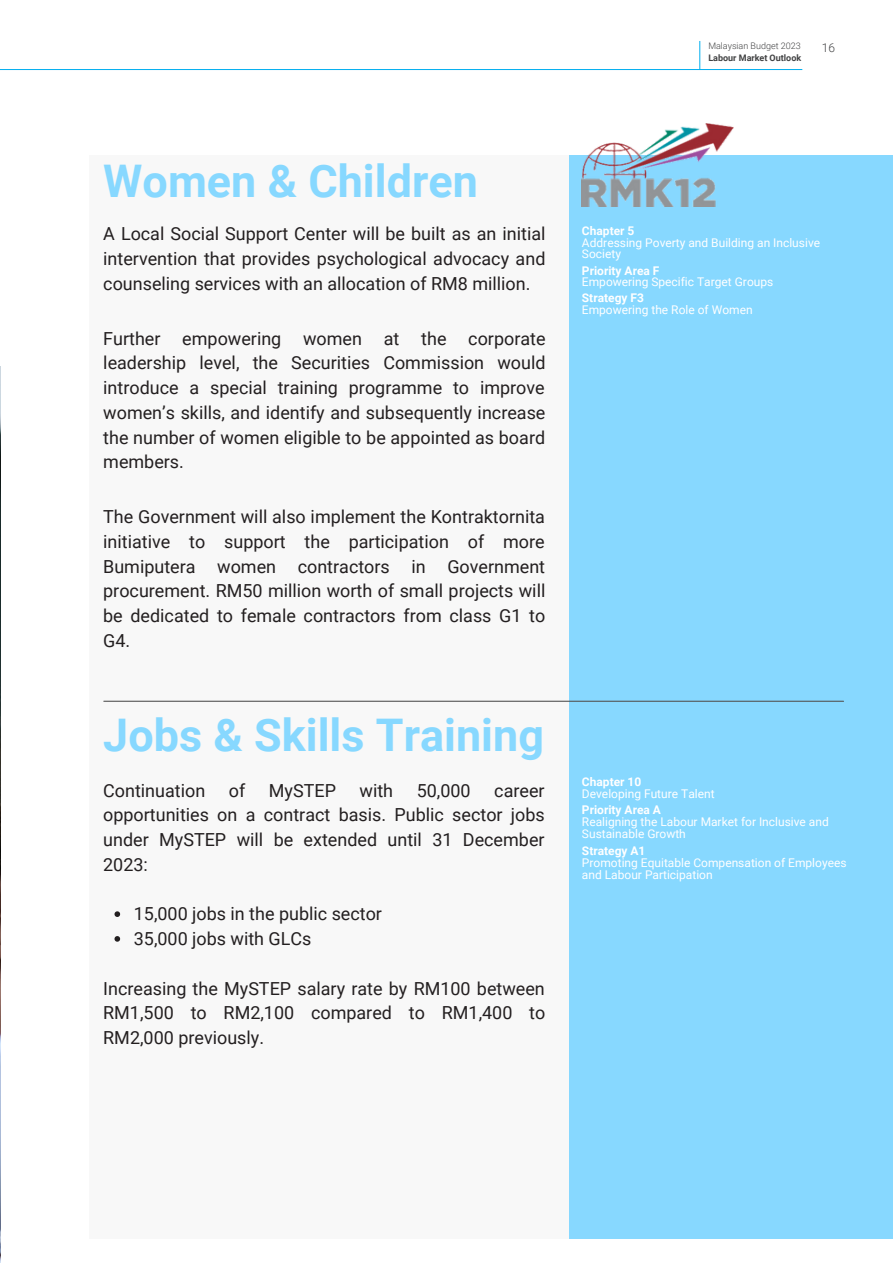
<style>
.page{position:relative;width:893px;height:1263px;background:#fff}
.page>*{position:absolute;margin:0;border:0;box-sizing:border-box;transform-origin:0 0}
.t1{font:700 45px "Roboto";color:#87d8ff}
.t2{font:18px/24.8px "Roboto";color:#231f20;text-align:justify}
.t3{font:12px/12px "Roboto";color:#fff}
.t4{font:300 12px "Roboto";color:#414243}
.t5{font:300 9px "Roboto";color:#414243}
.t6{font:700 9px "Roboto";color:#414243}
.s1{font-weight:700}
</style>
<div class="page">
<hr style="left:0;top:69px;width:802px;height:1px;background:#00aeef">
<svg style="left:699px;top:41px;width:1px;height:28px"></svg>
<div style="left:89px;top:156px;width:714px;height:1083px;background:#f8f8f8"></div>
<div style="left:569px;top:156px;width:323px;height:1083px;background:#87d8ff"></div>
<hr style="left:104px;top:701px;width:739px;height:1px;background:#555">
<img style="left:582px;top:124px;width:152px;height:83px">
<svg style="left:115px;top:911px;width:5px;height:6px"></svg>
<svg style="left:115px;top:936px;width:5px;height:6px"></svg>
<img style="left:0;top:367px;width:1px;height:896px">
<p class="t5" style="left:708px;top:40px;width:94px">Malaysian Budget 2023</p>
<p class="t6" style="left:708px;top:52px;width:94px">Labour Market Outlook</p>
<p class="t4" style="left:822px;top:40px;width:15px">16</p>
<p class="t1" style="left:103px;top:149px;width:376px">Women &amp; Children</p>
<p class="t2" style="left:103px;top:221px;width:444px">A Local Social Support Center will be built as an initial intervention that provides psychological advocacy and counseling services with an allocation of RM8 million.</p>
<p class="t2" style="left:103px;top:325px;width:444px">Further empowering women at the corporate leadership level, the Securities Commission would introduce a special training programme to improve women’s skills, and identify and subsequently increase the number of women eligible to be appointed as board members.</p>
<p class="t2" style="left:103px;top:504px;width:444px">The Government will also implement the Kontraktornita initiative to support the participation of more Bumiputera women contractors in Government procurement. RM50 million worth of small projects will be dedicated to female contractors from class G1 to G4.</p>
<p class="t1" style="left:103px;top:704px;width:442px">Jobs &amp; Skills Training</p>
<p class="t2" style="left:103px;top:777px;width:104px">Continuation</p>
<p class="t2" style="left:229px;top:777px;width:18px">of</p>
<p class="t2" style="left:269px;top:777px;width:69px">MySTEP</p>
<p class="t2" style="left:360px;top:777px;width:35px">with</p>
<p class="t2" style="left:417px;top:777px;width:55px">50,000</p>
<p class="t2" style="left:103px;top:777px;width:443px;text-indent:391px">career opportunities on a contract basis. Public sector jobs under MySTEP will be extended until 31 December 2023:</p>
<p class="t2" style="left:134px;top:901px;width:250px">15,000 jobs in the public sector<br>35,000 jobs with GLCs</p>
<p class="t2" style="left:103px;top:975px;width:444px">Increasing the MySTEP salary rate by RM100 between RM1,500 to RM2,100 compared to RM1,400 to RM2,000 previously.</p>
<p class="t3" style="left:582px;top:225px;width:240px;line-height:11.6px"><span class="s1">Chapter 5<br></span>Addressing Poverty and Building an Inclusive<br>Society</p>
<p class="t3" style="left:582px;top:264px;width:193px;line-height:11.6px"><span class="s1">Priority Area F<br></span>Empowering Specific Target Groups</p>
<p class="t3" style="left:582px;top:292px;width:172px;line-height:11.6px"><span class="s1">Strategy F3<br></span>Empowering the Role of Women</p>
<p class="t3" style="left:582px;top:775px;width:134px"><span class="s1">Chapter 10<br></span>Developing Future Talent</p>
<p class="t3" style="left:582px;top:804px;width:248px"><span class="s1">Priority Area A<br></span>Realigning the Labour Market for Inclusive and<br>Sustainable Growth</p>
<p class="t3" style="left:582px;top:844px;width:266px"><span class="s1">Strategy A1<br></span>Promoting Equitable Compensation of Employees and Labour Participation</p>
</div>
